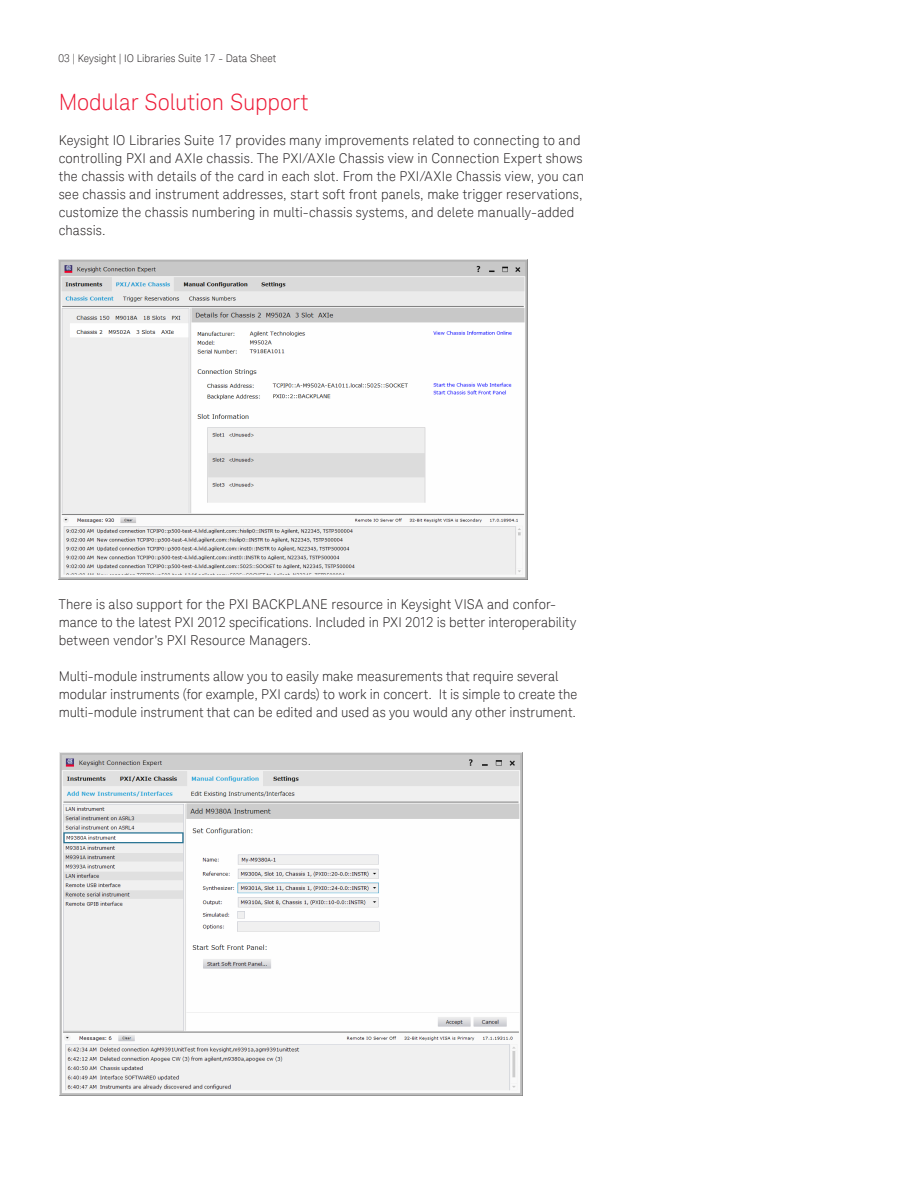
<style>
.page{position:relative;width:918px;height:1188px;background:#fff}
.page>*{position:absolute;margin:0;border:0;box-sizing:border-box;transform-origin:0 0}
.K_Heading_1{font:300 22.5px "Keysight Sans";letter-spacing:-.01em;color:#ed1a36}
.K_Body_Text{font:300 13.5px/18px "Keysight Sans";letter-spacing:.005em;color:#231f20}
.t1{font:300 10.5px "Keysight Sans";color:#231f20}
</style>
<div class="page">
<img style="left:59px;top:259px;width:468px;height:321px">
<img style="left:59px;top:753px;width:463px;height:343px">
<p class="t1" style="left:59px;top:52px;width:219px">03 | Keysight | IO Libraries Suite 17 - Data Sheet</p>
<p class="K_Heading_1" style="left:59px;top:89px;width:251px">Modular Solution Support</p>
<p class="K_Body_Text" style="left:59px;top:131px;width:527px">Keysight IO Libraries Suite 17 provides many improvements related to connecting to and controlling PXI and AXIe chassis. The PXI/AXIe Chassis view in Connection Expert shows the chassis with details of the card in each slot. From the PXI/AXIe Chassis view, you can see chassis and instrument addresses, start soft front panels, make trigger reservations, customize the chassis numbering in multi-chassis systems, and delete manually-added chassis.</p>
<p class="K_Body_Text" style="left:59px;top:596px;width:519px">There is also support for the PXI BACKPLANE resource in Keysight VISA and confor&shy;mance to the latest PXI 2012 specifications. Included in PXI 2012 is better interoperability between vendor’s PXI Resource Managers.</p>
<p class="K_Body_Text" style="left:59px;top:668px;width:520px">Multi-module instruments allow you to easily make measurements that require several modular instruments (for example, PXI cards) to work in concert. It is simple to create the multi-module instrument that can be edited and used as you would any other instrument.</p>
</div>
